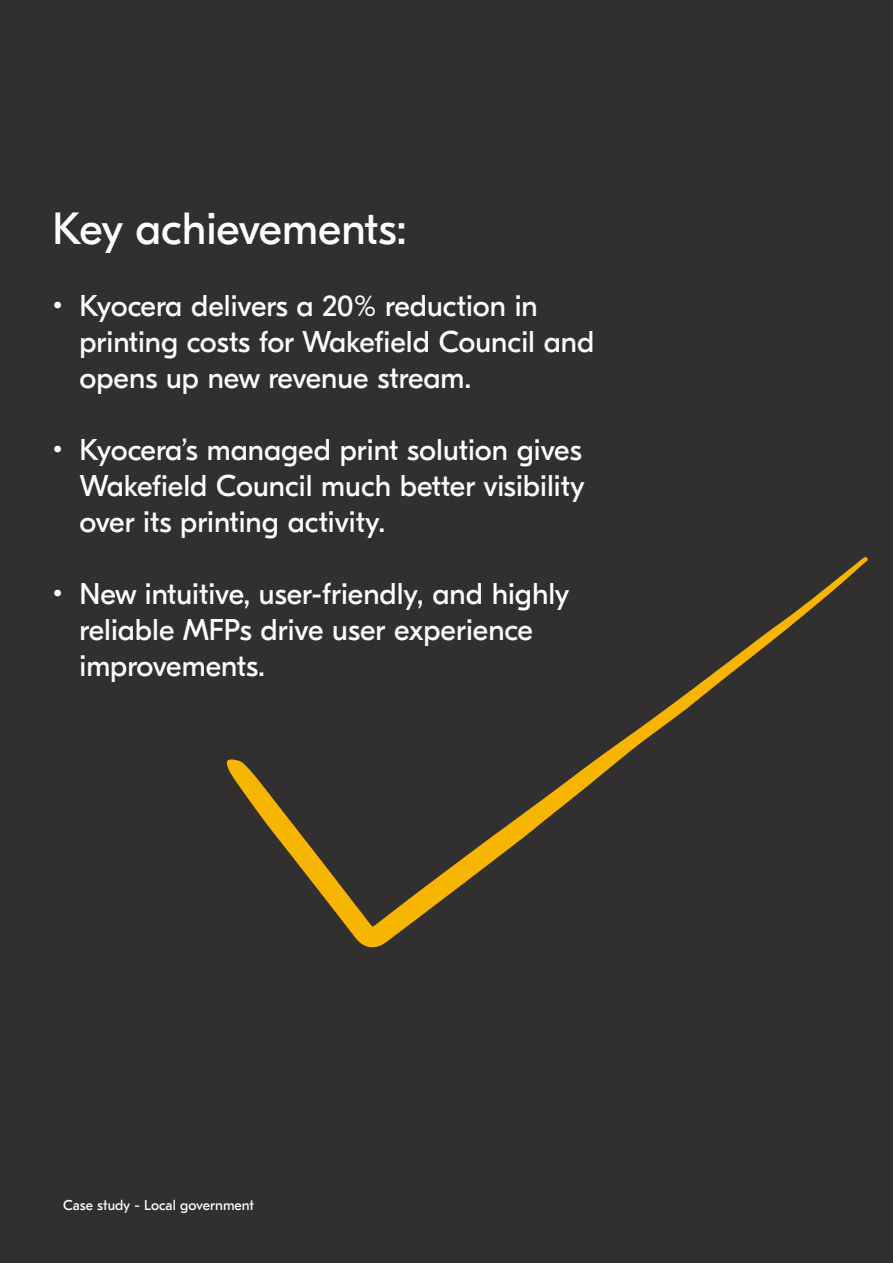
<style>
.page{position:relative;width:893px;height:1263px;background:#312f30}
.page>*{position:absolute;margin:0;border:0;box-sizing:border-box;transform-origin:0 0}
.t1{font:45px "GT Eesti Pro Display";color:#fff}
.t2{font:30px/36px "GT Eesti Pro Display";color:#fff}
.t3{font:14.25px "GT Eesti Pro Text";color:#fff}
</style>
<div class="page">
<svg style="left:226px;top:557px;width:642px;height:390px"></svg>
<p class="t1" style="left:53px;top:204px;width:356px">Key achievements:</p>
<p class="t2" style="left:80px;top:289px;width:516px;text-indent:-27px">• Kyocera delivers a 20% reduction in printing costs for Wakefield Council and opens up new revenue stream.</p>
<p class="t2" style="left:80px;top:433px;width:506px;text-align:justify;text-indent:-27px">• Kyocera’s managed print solution gives Wakefield Council much better visibility over its printing activity.</p>
<p class="t2" style="left:80px;top:577px;width:491px;text-indent:-27px">• New intuitive, user-friendly, and highly reliable MFPs drive user experience improvements.</p>
<p class="t3" style="left:63px;top:1197px;width:192px">Case study - Local government</p>
</div>
